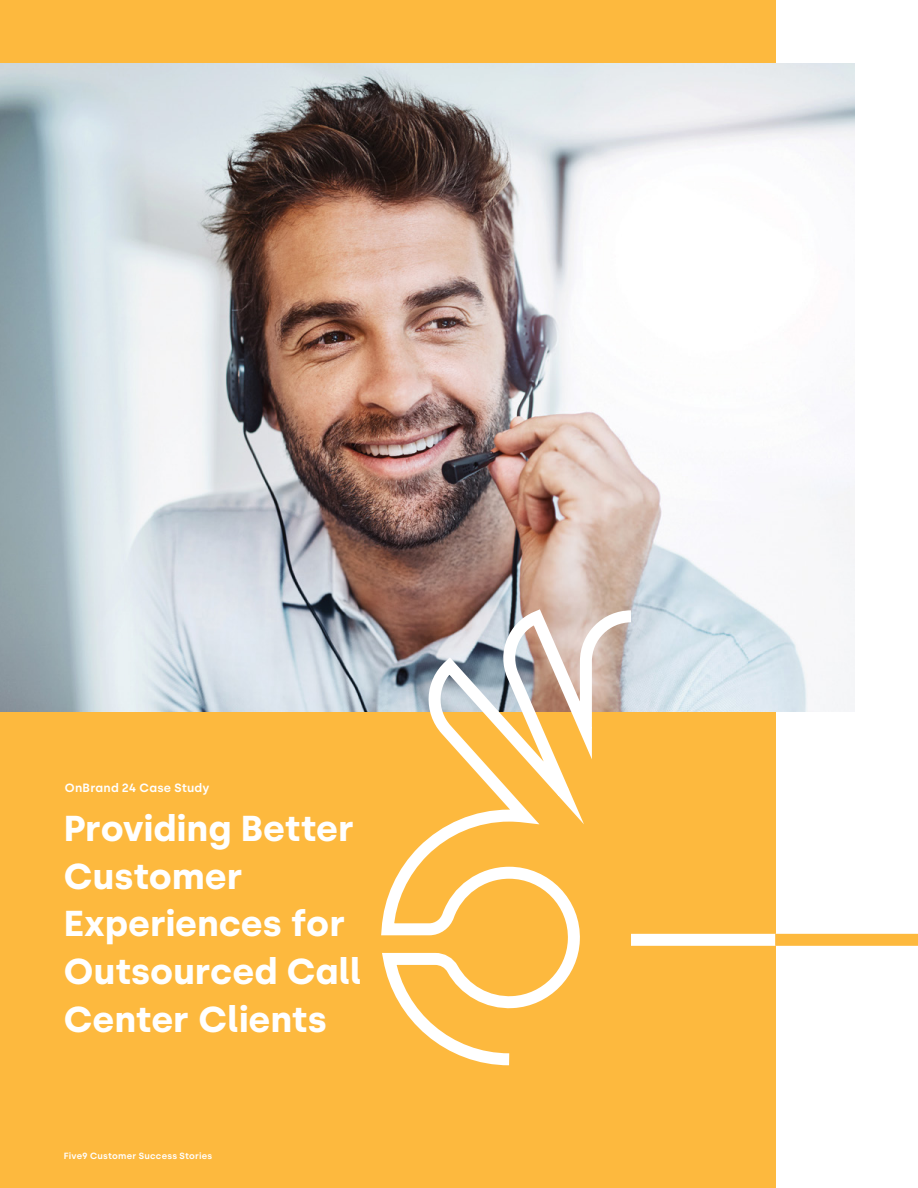
<style>
.page{position:relative;width:918px;height:1188px;background:#fff}
.page>*{position:absolute;margin:0;border:0;box-sizing:border-box;transform-origin:0 0}
.t1{font:700 36px/48px "Silka";color:#fff}
.t2{font:600 12px "Silka";letter-spacing:.02em;color:#fff}
.t3{font:600 9px "Silka";letter-spacing:.025em;color:#fff}
</style>
<div class="page">
<div style="left:0;top:0;width:775px;height:1188px;background:#fdb93e"></div>
<img style="left:0;top:64px;width:854px;height:648px">
<svg style="left:375px;top:601px;width:543px;height:470px"></svg>
<div style="left:775px;top:934px;width:143px;height:12px;background:#fdb93e"></div>
<p class="t2" style="left:65px;top:780px;width:146px">OnBrand 24 Case Study</p>
<p class="t1" style="left:64px;top:804px;width:299px">Providing Better<br>Customer<br>Experiences for<br>Outsourced Call<br>Center Clients</p>
<p class="t3" style="left:64px;top:1151px;width:150px">Five9 Customer Success Stories</p>
</div>
